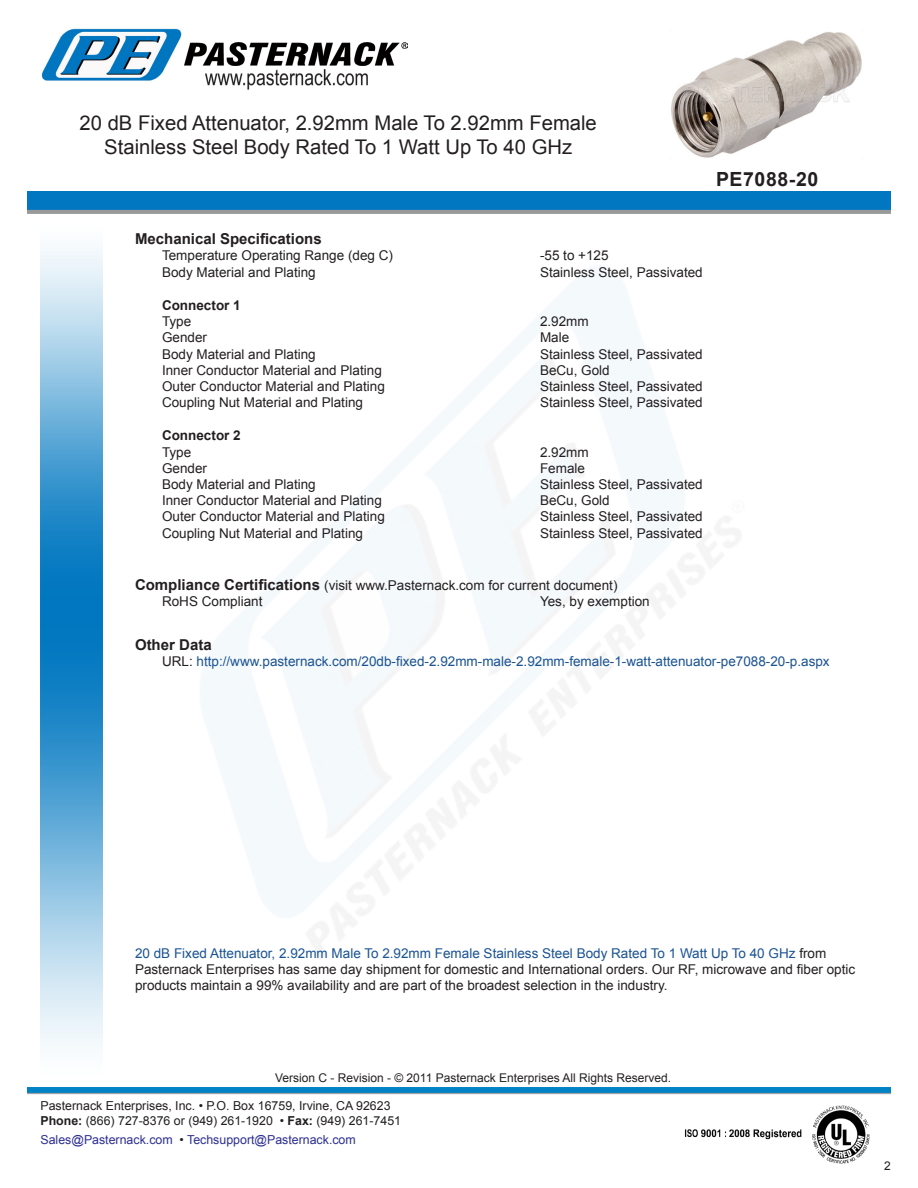
<style>
.page{position:relative;width:918px;height:1188px;background:#fff}
.page>*{position:absolute;margin:0;border:0;box-sizing:border-box;transform-origin:0 0}
.t1{font:20.25px/24.3px "Arial";color:#231f20;text-align:center}
.t2{font:700 19.5px "Arial";letter-spacing:.03em;color:#231f20}
.t3{font:700 15px "Arial";color:#231f20}
.t4{font:13.5px/16.2px "Arial";color:#231f20}
.t5{font:13.5px "Arial";color:#1a5392}
.t6{font:700 13.5px "Arial";color:#231f20}
.t7{font:12.3px/14.9px "Arial";color:#231f20}
.t8{font:12.3px "Arial";color:#2e3092}
.t9{font:12px "Arial";color:#231f20}
.s1{font-weight:700;font-size:15px}
.s2{color:#231f20}
.s3{color:#1a5392}
.s4{font-weight:700}
</style>
<div class="page">
<img style="left:102px;top:248px;width:639px;height:721px">
<img style="left:41px;top:248px;width:61px;height:799px">
<img style="left:27px;top:1088px;width:864px;height:7px">
<img style="left:685px;top:1105px;width:185px;height:59px">
<img style="left:41px;top:28px;width:141px;height:53px">
<img style="left:185px;top:42px;width:222px;height:24px">
<img style="left:206px;top:69px;width:162px;height:21px">
<img style="left:27px;top:191px;width:864px;height:23px">
<img style="left:671px;top:32px;width:191px;height:126px">
<p class="t1" style="left:80px;top:111px;width:519px">20 dB Fixed Attenuator, 2.92mm Male To 2.92mm Female<br>Stainless Steel Body Rated To 1 Watt Up To 40 GHz</p>
<p class="t2" style="left:716px;top:166px;width:104px">PE7088-20</p>
<p class="t3" style="left:135px;top:229px;width:188px">Mechanical Specifications</p>
<p class="t4" style="left:162px;top:248px;width:233px">Temperature Operating Range (deg C)</p>
<p class="t4" style="left:540px;top:248px;width:70px">-55 to +125</p>
<p class="t4" style="left:162px;top:264px;width:155px">Body Material and Plating</p>
<p class="t4" style="left:540px;top:264px;width:164px">Stainless Steel, Passivated</p>
<p class="t6" style="left:162px;top:296px;width:80px">Connector 1</p>
<p class="t4" style="left:162px;top:313px;width:31px">Type</p>
<p class="t4" style="left:540px;top:313px;width:50px">2.92mm</p>
<p class="t4" style="left:162px;top:330px;width:47px">Gender</p>
<p class="t4" style="left:540px;top:330px;width:31px">Male</p>
<p class="t4" style="left:162px;top:346px;width:155px">Body Material and Plating</p>
<p class="t4" style="left:540px;top:346px;width:164px">Stainless Steel, Passivated</p>
<p class="t4" style="left:162px;top:362px;width:221px">Inner Conductor Material and Plating</p>
<p class="t4" style="left:540px;top:362px;width:71px">BeCu, Gold</p>
<p class="t4" style="left:162px;top:378px;width:224px">Outer Conductor Material and Plating</p>
<p class="t4" style="left:540px;top:378px;width:164px">Stainless Steel, Passivated</p>
<p class="t4" style="left:162px;top:394px;width:203px">Coupling Nut Material and Plating</p>
<p class="t4" style="left:540px;top:394px;width:164px">Stainless Steel, Passivated</p>
<p class="t6" style="left:162px;top:427px;width:80px">Connector 2</p>
<p class="t4" style="left:162px;top:444px;width:31px">Type</p>
<p class="t4" style="left:540px;top:444px;width:50px">2.92mm</p>
<p class="t4" style="left:162px;top:460px;width:47px">Gender</p>
<p class="t4" style="left:540px;top:460px;width:47px">Female</p>
<p class="t4" style="left:162px;top:476px;width:155px">Body Material and Plating</p>
<p class="t4" style="left:540px;top:476px;width:164px">Stainless Steel, Passivated</p>
<p class="t4" style="left:162px;top:493px;width:221px">Inner Conductor Material and Plating</p>
<p class="t4" style="left:540px;top:493px;width:71px">BeCu, Gold</p>
<p class="t4" style="left:162px;top:509px;width:224px">Outer Conductor Material and Plating</p>
<p class="t4" style="left:540px;top:509px;width:164px">Stainless Steel, Passivated</p>
<p class="t4" style="left:162px;top:525px;width:203px">Coupling Nut Material and Plating</p>
<p class="t4" style="left:540px;top:525px;width:164px">Stainless Steel, Passivated</p>
<p class="t4" style="left:135px;top:577px;width:484px"><span class="s1">Compliance Certifications</span> (visit www.Pasternack.com for current document)</p>
<p class="t4" style="left:162px;top:593px;width:102px">RoHS Compliant</p>
<p class="t4" style="left:540px;top:593px;width:111px">Yes, by exemption</p>
<p class="t3" style="left:135px;top:635px;width:78px">Other Data</p>
<p class="t5" style="left:162px;top:653px;width:669px"><span class="s2">URL:</span> http://www.pasternack.com/20db-fixed-2.92mm-male-2.92mm-female-1-watt-attenuator-pe7088-20-p.aspx</p>
<p class="t4" style="left:135px;top:945px;width:722px"><span class="s3">20 dB Fixed Attenuator, 2.92mm Male To 2.92mm Female Stainless Steel Body Rated To 1 Watt Up To 40 GHz</span> from<br>Pasternack Enterprises has same day shipment for domestic and International orders. Our RF, microwave and fiber optic products maintain a 99% availability and are part of the broadest selection in the industry.</p>
<p class="t9" style="left:275px;top:1070px;width:398px">Version C - Revision - © 2011 Pasternack Enterprises All Rights Reserved.</p>
<p class="t7" style="left:40px;top:1099px;width:362px">Pasternack Enterprises, Inc. • P.O. Box 16759, Irvine, CA 92623<br><span class="s4">Phone:</span> (866) 727-8376 or (949) 261-1920 • <span class="s4">Fax:</span> (949) 261-7451</p>
<p class="t8" style="left:40px;top:1132px;width:317px">Sales@Pasternack.com <span class="s2">•</span> Techsupport@Pasternack.com</p>
<p class="t9" style="left:884px;top:1158px;width:8px">2</p>
</div>
